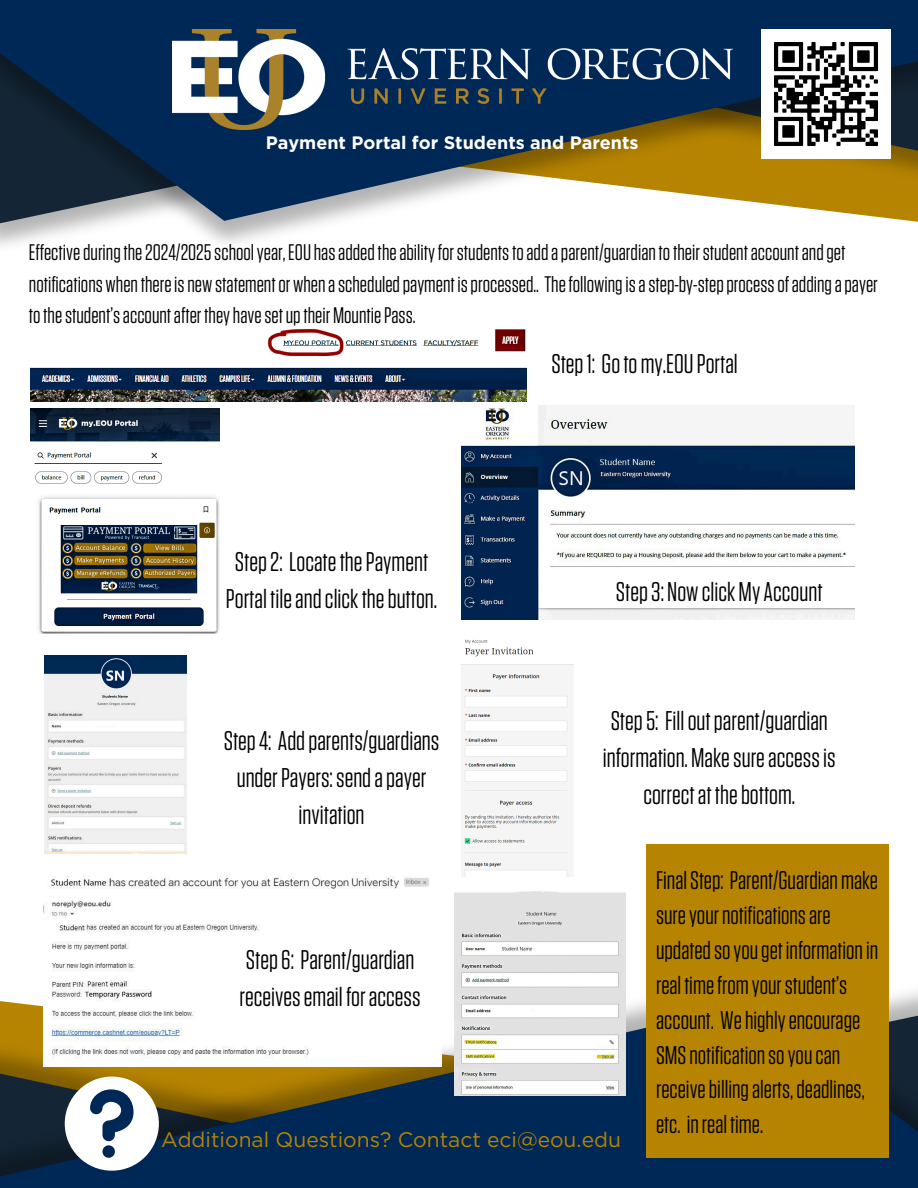
<style>
.page{position:relative;width:918px;height:1188px;background:#fff}
.page>*{position:absolute;margin:0;border:0;box-sizing:border-box;transform-origin:0 0}
.t1{font:27px/37.2px "Tungsten";color:#000;text-align:center}
.t2{font:25.5px/34.8px "Tungsten";color:#000}
.t3{font:22.5px/31.5px "Tungsten";color:#000}
.t4{font:21px "Gotham";color:#b68400}
.t5{font:700 18px "Gotham";color:#fff}
</style>
<div class="page">
<img style="left:0;top:221px;width:918px;height:25px">
<svg style="left:0;top:0;width:918px;height:221px;background:#48575b"></svg>
<img style="left:172px;top:29px;width:560px;height:100px">
<svg style="left:0;top:1004px;width:918px;height:184px;background:#253a45"></svg>
<img style="left:761px;top:29px;width:130px;height:130px">
<div style="left:65px;top:1077px;width:94px;height:94px;background:#fff;border-radius:50%"></div>
<svg style="left:90px;top:1089px;width:44px;height:69px"></svg>
<img style="left:31px;top:409px;width:189px;height:225px">
<img style="left:31px;top:328px;width:496px;height:74px">
<img style="left:462px;top:406px;width:393px;height:214px">
<img style="left:43px;top:876px;width:398px;height:190px">
<img style="left:455px;top:891px;width:171px;height:205px">
<div style="left:646px;top:844px;width:243px;height:314px;background:#b68400"></div>
<img style="left:45px;top:655px;width:141px;height:198px">
<img style="left:462px;top:639px;width:111px;height:238px">
<p class="t5" style="left:266px;top:132px;width:374px">Payment Portal for Students and Parents</p>
<h1 class="t3" style="left:29px;top:236px;width:851px">Effectiveduringthe2024/2025schoolyear,EOUhasaddedtheabilityforstudentstoaddaparent/guardiantotheirstudentaccountandget notifications whenthereisnew statementor whenascheduledpayment isprocessed.. Thefollowingisastep-by-stepprocessofaddingapayer tothestudent’saccountafter theyhavesetuptheirMountiePass.</h1>
<h1 class="t1" style="left:226px;top:543px;width:213px">Step2: LocatethePayment<br>Portal tileandclickthebutton.</h1>
<p class="t1" style="left:224px;top:721px;width:217px">Step4: Addparents/guardians underPayers:sendapayer invitation</p>
<h1 class="t1" style="left:551px;top:345px;width:188px">Step1: Gotomy.EOUPortal</h1>
<p class="t1" style="left:616px;top:572px;width:208px">Step3:Now clickMyAccount</p>
<p class="t1" style="left:603px;top:702px;width:234px">Step5: Filloutparent/guardian information.Makesureaccessis correctat thebottom.</p>
<h1 class="t1" style="left:240px;top:940px;width:183px;text-align:left">Step6: Parent/guardian receivesemail foraccess</h1>
<p class="t4" style="left:161px;top:1127px;width:461px">Additional Questions? Contact eci@eou.edu</p>
<h1 class="t2" style="left:656px;top:863px;width:224px">FinalStep: Parent/Guardianmake sureyournotificationsare updatedsoyouget informationin real timefromyourstudent’s account. Wehighlyencourage<br>SMSnotificationsoyoucan receivebillingalerts,deadlines, etc. inreal time.</h1>
</div>
